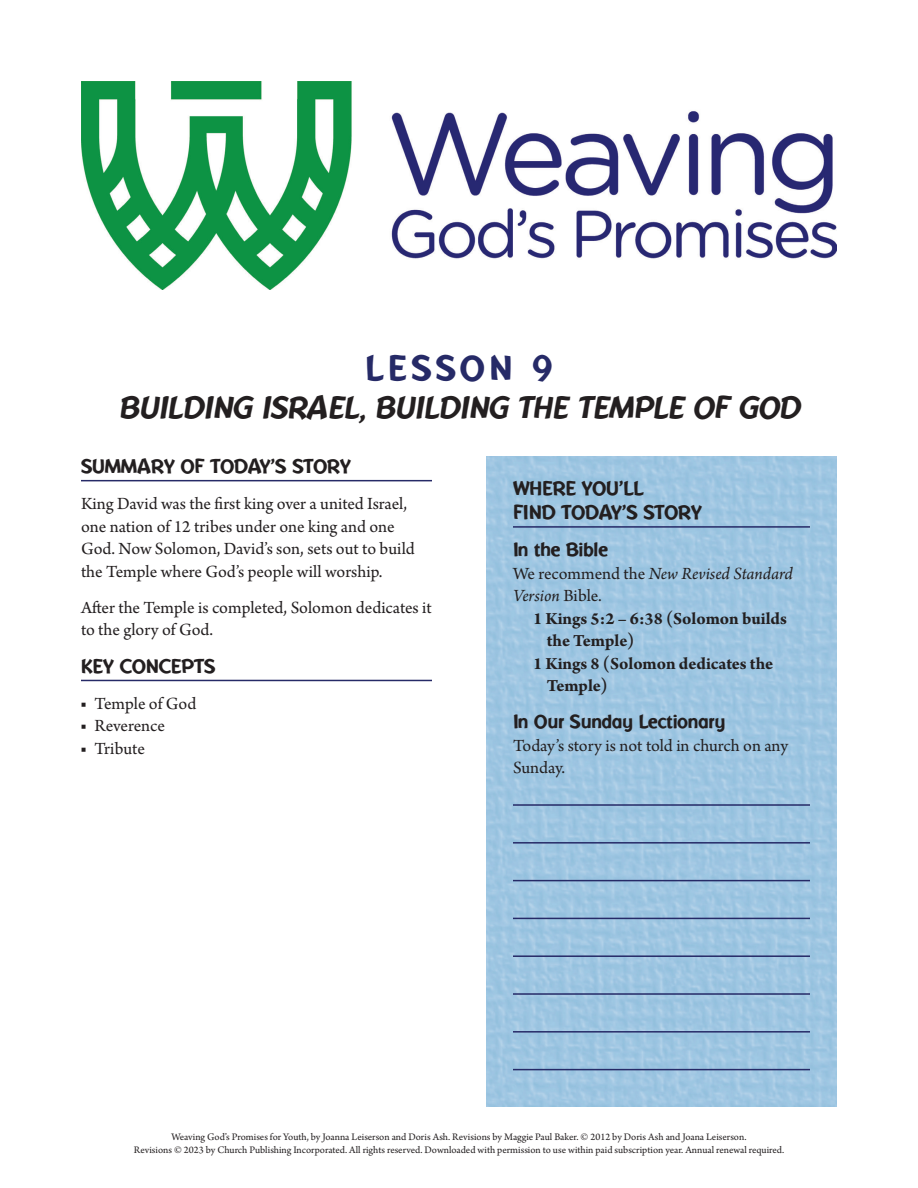
<style>
.page{position:relative;width:918px;height:1188px;background:#fff}
.page>*{position:absolute;margin:0;border:0;box-sizing:border-box;transform-origin:0 0}
.t1{font:36px "Res Publica";letter-spacing:.13em;color:#262a67}
.t2{font:italic 31.5px "Res Publica";color:#231f20}
.t3{font:20.25px/24.3px "Res Publica";color:#231f20}
.t4{font:19.5px "Res Publica";color:#231f20}
.t5{font:18px/22.5px "Arno Pro";color:#231f20}
.t6{font:700 18px "Arno Pro";color:#231f20}
.t7{font:italic 18px/22.5px "Arno Pro";letter-spacing:-.005em;color:#231f20}
.t8{font:10.5px/12.6px "Arno Pro";color:#231f20;text-align:center}
.s1{font-style:normal}
</style>
<div class="page">
<img style="left:486px;top:456px;width:351px;height:651px">
<img style="left:81px;top:81px;width:756px;height:208px">
<hr style="left:81px;top:480px;width:351px;height:1px;background:#262a67">
<hr style="left:81px;top:680px;width:351px;height:1px;background:#262a67">
<hr style="left:513px;top:526px;width:297px;height:2px;background:#262a67">
<hr style="left:513px;top:804px;width:297px;height:2px;background:#262a67">
<hr style="left:513px;top:842px;width:297px;height:2px;background:#262a67">
<hr style="left:513px;top:880px;width:297px;height:1px;background:#262a67">
<hr style="left:513px;top:918px;width:297px;height:1px;background:#262a67">
<hr style="left:513px;top:955px;width:297px;height:2px;background:#262a67">
<hr style="left:513px;top:993px;width:297px;height:2px;background:#262a67">
<hr style="left:513px;top:1031px;width:297px;height:2px;background:#262a67">
<hr style="left:513px;top:1069px;width:297px;height:1px;background:#262a67">
<h1 class="t1" style="left:366px;top:346px;width:188px">LESSON 9</h1>
<h2 class="t2" style="left:119px;top:388px;width:689px">BUILDING ISRAEL, BUILDING THE TEMPLE OF GOD</h2>
<p class="t3" style="left:81px;top:454px;width:271px">SUMMARY OF TODAY’S STORY</p>
<p class="t5" style="left:81px;top:493px;width:335px">King David was the first king over a united Israel, one nation of 12 tribes under one king and one God. Now Solomon, David’s son, sets out to build the Temple where God’s people will worship.</p>
<p class="t5" style="left:81px;top:597px;width:352px">After the Temple is completed, Solomon dedicates it to the glory of God.</p>
<p class="t3" style="left:81px;top:654px;width:136px">KEY CONCEPTS</p>
<p class="t5" style="left:81px;top:693px;width:117px">■ Temple of God</p>
<p class="t5" style="left:81px;top:716px;width:85px">■ Reverence</p>
<p class="t5" style="left:81px;top:738px;width:65px">■ Tribute</p>
<p class="t3" style="left:513px;top:476px;width:190px">WHERE YOU’LL<br>FIND TODAY’S STORY</p>
<p class="t4" style="left:513px;top:538px;width:96px">In the Bible</p>
<p class="t7" style="left:513px;top:563px;width:282px"><span class="s1">We recommend the</span> New Revised Standard<br>Version <span class="s1">Bible.</span></p>
<p class="t6" style="left:533px;top:608px;width:255px">1 Kings 5:2 – 6:38 (Solomon builds</p>
<p class="t6" style="left:547px;top:630px;width:89px">the Temple)</p>
<p class="t6" style="left:533px;top:653px;width:242px">1 Kings 8 (Solomon dedicates the</p>
<p class="t6" style="left:547px;top:675px;width:62px">Temple)</p>
<p class="t4" style="left:513px;top:710px;width:214px">In Our Sunday Lectionary</p>
<p class="t5" style="left:513px;top:735px;width:277px">Today’s story is not told in church on any<br>Sunday.</p>
<p class="t8" style="left:134px;top:1131px;width:652px">Weaving God’s Promises for Youth, by Joanna Leiserson and Doris Ash. Revisions by Maggie Paul Baker. © 2012 by Doris Ash and Joana Leiserson.<br>Revisions © 2023 by Church Publishing Incorporated. All rights reserved. Downloaded with permission to use within paid subscription year. Annual renewal required.</p>
</div>
